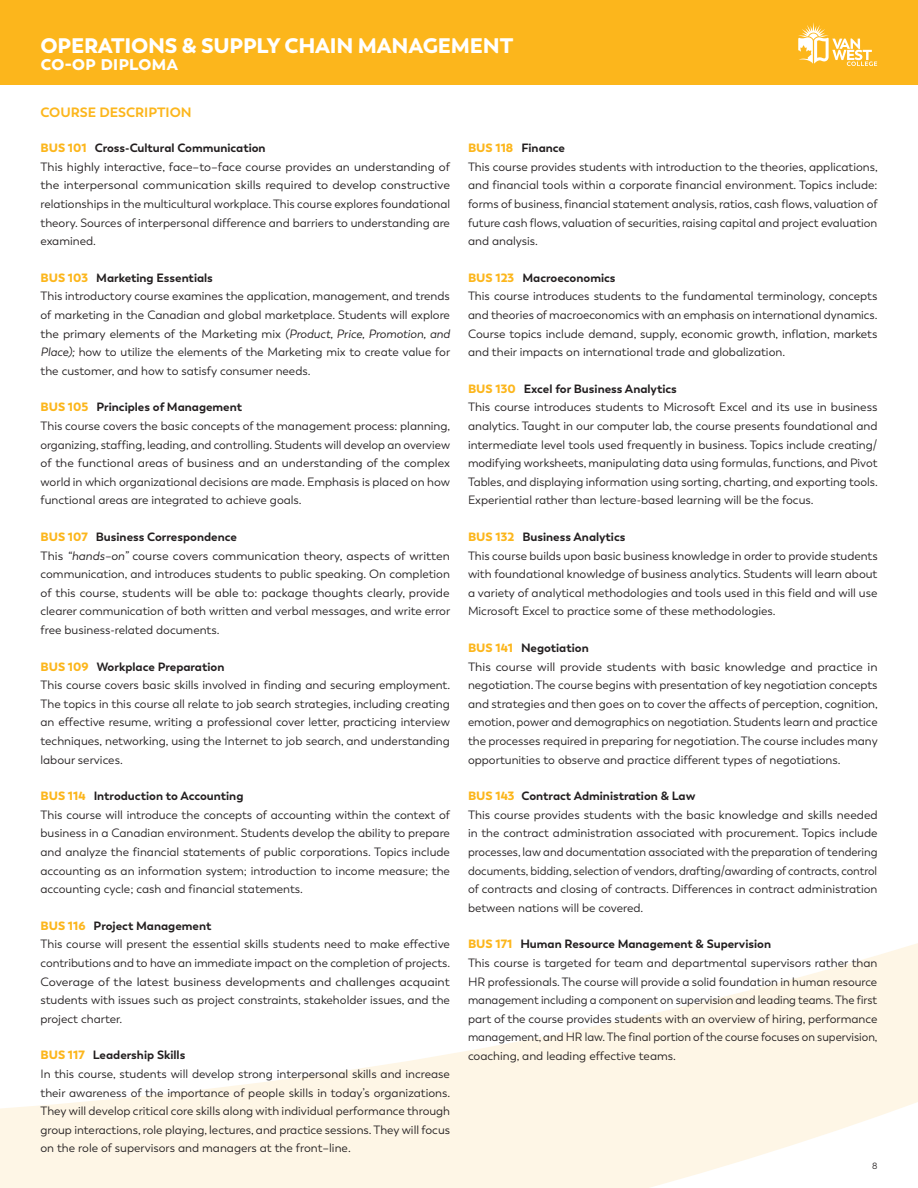
<style>
.page{position:relative;width:918px;height:1188px;background:#fff}
.page>*{position:absolute;margin:0;border:0;box-sizing:border-box;transform-origin:0 0}
.t1{font:900 21px "Boston";letter-spacing:-.01em;color:#fff}
.t2{font:700 21px "Boston";letter-spacing:-.01em;color:#fff}
.t3{font:700 13.5px "Boston";color:#fcb61c}
.t4{font:12px/18.6px "Boston";color:#231f20}
.t5{font:12px/18.6px "Boston";color:#231f20;scale:1.04 1}
.t6{font:9px "Boston";color:#231f20}
.s1{font-weight:900;color:#fcb61c}
.s2{font-weight:700}
.s3{font-style:italic}
</style>
<div class="page">
<svg style="left:0;top:943px;width:918px;height:245px;fill:#fef6e6"></svg>
<div style="left:0;top:0;width:918px;height:85px;background:#fcb61c"></div>
<svg style="left:798px;top:22px;width:79px;height:44px"></svg>
<h1 class="t1" style="left:40px;top:33px;width:474px">OPERATIONS &amp; SUPPLY CHAIN MANAGEMENT</h1>
<h1 class="t2" style="left:40px;top:50px;width:139px">co-op diploma</h1>
<p class="t3" style="left:40px;top:104px;width:153px">COURSE DESCRIPTION</p>
<p class="t4" style="left:40px;top:139px;width:411px"><span class="s1">BUS 101</span> <span class="s2">Cross-Cultural Communication<br></span>This highly interactive, face–to–face course provides an understanding of the interpersonal communication skills required to develop constructive relationships in the multicultural workplace. This course explores foundational theory. Sources of interpersonal difference and barriers to understanding are examined.</p>
<p class="t4" style="left:40px;top:268px;width:411px"><span class="s1">BUS 103</span> <span class="s2">Marketing Essentials<br></span>This introductory course examines the application, management, and trends of marketing in the Canadian and global marketplace. Students will explore the primary elements of the Marketing mix <span class="s3">(Product, Price, Promotion, and Place);</span> how to utilize the elements of the Marketing mix to create value for the customer, and how to satisfy consumer needs.</p>
<p class="t4" style="left:40px;top:398px;width:411px"><span class="s1">BUS 105</span> <span class="s2">Principles of Management<br></span>This course covers the basic concepts of the management process: planning, organizing, staffing, leading, and controlling. Students will develop an overview of the functional areas of business and an understanding of the complex world in which organizational decisions are made. Emphasis is placed on how functional areas are integrated to achieve goals.</p>
<p class="t4" style="left:40px;top:528px;width:411px"><span class="s1">BUS 107</span> <span class="s2">Business Correspondence<br></span>This <span class="s3">“hands–on”</span> course covers communication theory, aspects of written communication, and introduces students to public speaking. On completion of this course, students will be able to: package thoughts clearly, provide clearer communication of both written and verbal messages, and write error free business-related documents.</p>
<p class="t4" style="left:40px;top:657px;width:411px"><span class="s1">BUS 109</span> <span class="s2">Workplace Preparation<br></span>This course covers basic skills involved in finding and securing employment.<br>The topics in this course all relate to job search strategies, including creating an effective resume, writing a professional cover letter, practicing interview techniques, networking, using the Internet to job search, and understanding labour services.</p>
<p class="t4" style="left:40px;top:787px;width:411px"><span class="s1">BUS 114</span> <span class="s2">Introduction to Accounting<br></span>This course will introduce the concepts of accounting within the context of business in a Canadian environment. Students develop the ability to prepare and analyze the financial statements of public corporations. Topics include accounting as an information system; introduction to income measure; the accounting cycle; cash and financial statements.</p>
<p class="t4" style="left:40px;top:916px;width:411px"><span class="s1">BUS 116</span> <span class="s2">Project Management<br></span>This course will present the essential skills students need to make effective contributions and to have an immediate impact on the completion of projects.<br>Coverage of the latest business developments and challenges acquaint students with issues such as project constraints, stakeholder issues, and the project charter.</p>
<p class="t4" style="left:40px;top:1046px;width:411px"><span class="s1">BUS 117</span> <span class="s2">Leadership Skills<br></span>In this course, students will develop strong interpersonal skills and increase their awareness of the importance of people skills in today’s organizations.<br>They will develop critical core skills along with individual performance through group interactions, role playing, lectures, and practice sessions. They will focus on the role of supervisors and managers at the front–line.</p>
<p class="t4" style="left:468px;top:139px;width:411px"><span class="s1">BUS 118</span> <span class="s2">Finance<br></span>This course provides students with introduction to the theories, applications, and financial tools within a corporate financial environment. Topics include: forms of business, financial statement analysis, ratios, cash flows, valuation of future cash flows, valuation of securities, raising capital and project evaluation and analysis.</p>
<p class="t4" style="left:468px;top:268px;width:411px"><span class="s1">BUS 123</span> <span class="s2">Macroeconomics<br></span>This course introduces students to the fundamental terminology, concepts and theories of macroeconomics with an emphasis on international dynamics.<br>Course topics include demand, supply, economic growth, inflation, markets and their impacts on international trade and globalization.</p>
<p class="t4" style="left:468px;top:379px;width:411px"><span class="s1">BUS 130</span> <span class="s2">Excel for Business Analytics<br></span>This course introduces students to Microsoft Excel and its use in business analytics. Taught in our computer lab, the course presents foundational and intermediate level tools used frequently in business. Topics include creating/ modifying worksheets, manipulating data using formulas, functions, and Pivot Tables, and displaying information using sorting, charting, and exporting tools.<br>Experiential rather than lecture-based learning will be the focus.</p>
<p class="t4" style="left:468px;top:528px;width:411px"><span class="s1">BUS 132</span> <span class="s2">Business Analytics<br></span>This course builds upon basic business knowledge in order to provide students with foundational knowledge of business analytics. Students will learn about a variety of analytical methodologies and tools used in this field and will use Microsoft Excel to practice some of these methodologies.</p>
<p class="t5" style="left:468px;top:639px;width:396px"><span class="s1">BUS 141</span> <span class="s2">Negotiation<br></span>This course will provide students with basic knowledge and practice in negotiation. The course begins with presentation of key negotiation concepts and strategies and then goes on to cover the affects of perception, cognition, emotion, power and demographics on negotiation. Students learn and practice the processes required in preparing for negotiation. The course includes many opportunities to observe and practice different types of negotiations.</p>
<p class="t4" style="left:468px;top:787px;width:411px"><span class="s1">BUS 143</span> <span class="s2">Contract Administration &amp; Law<br></span>This course provides students with the basic knowledge and skills needed in the contract administration associated with procurement. Topics include processes, law and documentation associated with the preparation of tendering documents, bidding, selection of vendors, drafting/awarding of contracts, control of contracts and closing of contracts. Differences in contract administration between nations will be covered.</p>
<p class="t4" style="left:468px;top:935px;width:411px"><span class="s1">BUS 171</span> <span class="s2">Human Resource Management &amp; Supervision<br></span>This course is targeted for team and departmental supervisors rather than HR professionals. The course will provide a solid foundation in human resource management including a component on supervision and leading teams. The first part of the course provides students with an overview of hiring, performance management, and HR law. The final portion of the course focuses on supervision, coaching, and leading effective teams.</p>
<p class="t6" style="left:872px;top:1160px;width:7px">8</p>
</div>
